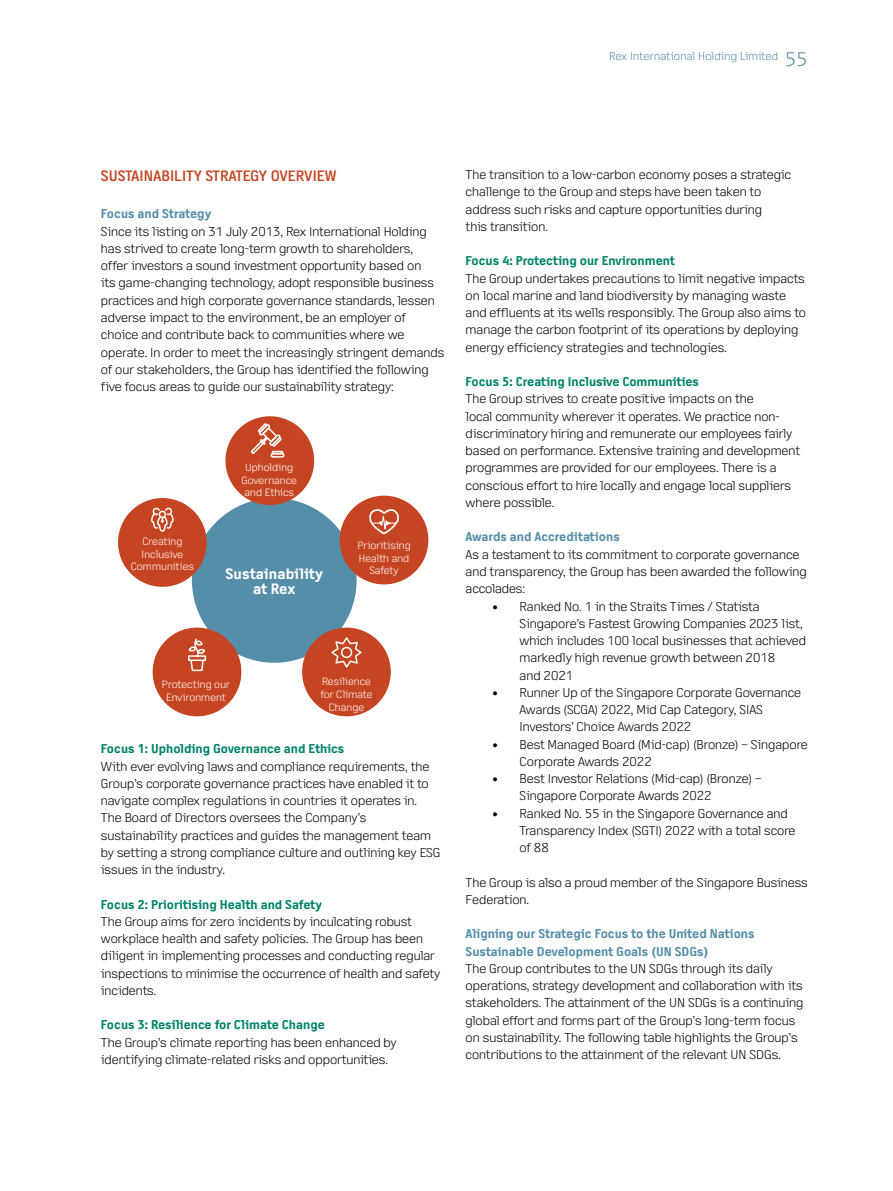
<style>
.page{position:relative;width:893px;height:1191px;background:#fff}
.page>*{position:absolute;margin:0;border:0;box-sizing:border-box;transform-origin:0 0}
.t1{font:300 19.5px "Access";color:#558ea8}
.t2{font:600 15px "Access";color:#c54522}
.t3{font:700 15px/15px "Access";letter-spacing:.005em;color:#fff;text-align:center}
.t4{font:300 12.75px/17.2px "Access";color:#000}
.t5{font:700 12.75px "Access";color:#008469}
.t6{font:700 12.75px/17.2px "Access";color:#558ea8}
.t7{font:300 11.25px "Access";letter-spacing:.015em;color:#558ea8}
.t8{font:300 10.5px/12.6px "Access";letter-spacing:.01em;color:#fff;text-align:center}
</style>
<div class="page">
<div style="left:192px;top:498px;width:165px;height:165px;background:#558ea8;border-radius:50%"></div>
<div style="left:153px;top:627px;width:88px;height:89px;background:#c54522;border-radius:50%"></div>
<svg style="left:188px;top:638px;width:18px;height:34px"></svg>
<div style="left:118px;top:498px;width:89px;height:89px;background:#c54522;border-radius:50%"></div>
<svg style="left:151px;top:507px;width:23px;height:25px"></svg>
<div style="left:340px;top:495px;width:88px;height:89px;background:#c54522;border-radius:50%"></div>
<svg style="left:369px;top:509px;width:30px;height:26px"></svg>
<div style="left:225px;top:416px;width:89px;height:89px;background:#c54522;border-radius:50%"></div>
<div style="left:271px;top:453px;width:13px;height:4px;border:2px solid #fff;border-radius:2px"></div>
<svg style="left:250px;top:423px;width:33px;height:32px"></svg>
<div style="left:302px;top:627px;width:89px;height:89px;background:#c54522;border-radius:50%"></div>
<svg style="left:331px;top:637px;width:31px;height:31px"></svg>
<p class="t7" style="left:609px;top:49px;width:171px">Rex International Holding Limited</p>
<h1 class="t1" style="left:785px;top:49px;width:24px">55</h1>
<p class="t2" style="left:101px;top:168px;width:237px">SUSTAINABILITY STRATEGY OVERVIEW</p>
<p class="t6" style="left:101px;top:205px;width:112px">Focus and Strategy</p>
<p class="t4" style="left:101px;top:223px;width:345px">Since its listing on 31 July 2013, Rex International Holding has strived to create long-term growth to shareholders,<br>offer investors a sound investment opportunity based on<br>its game-changing technology, adopt responsible business practices and high corporate governance standards, lessen adverse impact to the environment, be an employer of choice and contribute back to communities where we operate. In order to meet the increasingly stringent demands of our stakeholders, the Group has identified the following five focus areas to guide our sustainability strategy:</p>
<p class="t8" style="left:241px;top:461px;width:57px">Upholding<br>Governance and Ethics</p>
<p class="t8" style="left:131px;top:535px;width:64px">Creating<br>Inclusive<br>Communities</p>
<p class="t8" style="left:357px;top:539px;width:55px">Prioritising<br>Health and<br>Safety</p>
<p class="t3" style="left:226px;top:567px;width:99px">Sustainability at Rex</p>
<p class="t8" style="left:320px;top:675px;width:54px">Resilience for Climate<br>Change</p>
<p class="t5" style="left:101px;top:742px;width:245px">Focus 1: Upholding Governance and Ethics</p>
<p class="t4" style="left:101px;top:757px;width:341px">With ever evolving laws and compliance requirements, the Group’s corporate governance practices have enabled it to navigate complex regulations in countries it operates in.<br>The Board of Directors oversees the Company’s sustainability practices and guides the management team by setting a strong compliance culture and outlining key ESG issues in the industry.</p>
<p class="t5" style="left:101px;top:897px;width:223px">Focus 2: Prioritising Health and Safety</p>
<p class="t4" style="left:101px;top:912px;width:341px">The Group aims for zero incidents by inculcating robust workplace health and safety policies. The Group has been diligent in implementing processes and conducting regular inspections to minimise the occurrence of health and safety incidents.</p>
<p class="t5" style="left:101px;top:1018px;width:226px">Focus 3: Resilience for Climate Change</p>
<p class="t4" style="left:101px;top:1033px;width:297px">The Group’s climate reporting has been enhanced by identifying climate-related risks and opportunities.</p>
<p class="t8" style="left:162px;top:678px;width:70px">Protecting our<br>Environment</p>
<p class="t4" style="left:466px;top:166px;width:327px">The transition to a low-carbon economy poses a strategic challenge to the Group and steps have been taken to address such risks and capture opportunities during<br>this transition.</p>
<p class="t5" style="left:466px;top:254px;width:211px">Focus 4: Protecting our Environment</p>
<p class="t4" style="left:466px;top:269px;width:342px">The Group undertakes precautions to limit negative impacts on local marine and land biodiversity by managing waste and effluents at its wells responsibly. The Group also aims to manage the carbon footprint of its operations by deploying energy efficiency strategies and technologies.</p>
<p class="t5" style="left:466px;top:375px;width:235px">Focus 5: Creating Inclusive Communities</p>
<p class="t4" style="left:466px;top:390px;width:336px">The Group strives to create positive impacts on the<br>local community wherever it operates. We practice non&shy;discriminatory hiring and remunerate our employees fairly based on performance. Extensive training and development programmes are provided for our employees. There is a conscious effort to hire locally and engage local suppliers where possible.</p>
<p class="t6" style="left:466px;top:528px;width:156px">Awards and Accreditations</p>
<p class="t4" style="left:466px;top:545px;width:343px">As a testament to its commitment to corporate governance and transparency, the Group has been awarded the following accolades:</p>
<p class="t4" style="left:520px;top:597px;width:288px;text-indent:-27px">• Ranked No. 1 in the Straits Times / Statista Singapore’s Fastest Growing Companies 2023 list, which includes 100 local businesses that achieved markedly high revenue growth between 2018<br>and 2021</p>
<p class="t4" style="left:520px;top:683px;width:283px;text-indent:-27px">• Runner Up of the Singapore Corporate Governance<br>Awards (SCGA) 2022, Mid Cap Category, SIAS<br>Investors’ Choice Awards 2022</p>
<p class="t4" style="left:520px;top:735px;width:290px;text-indent:-27px">• Best Managed Board (Mid-cap) (Bronze) – Singapore<br>Corporate Awards 2022</p>
<p class="t4" style="left:520px;top:770px;width:243px;text-indent:-27px">• Best Investor Relations (Mid-cap) (Bronze) –<br>Singapore Corporate Awards 2022</p>
<p class="t4" style="left:520px;top:804px;width:277px;text-indent:-27px">• Ranked No. 55 in the Singapore Governance and<br>Transparency Index (SGTI) 2022 with a total score of 88</p>
<p class="t4" style="left:466px;top:873px;width:344px">The Group is also a proud member of the Singapore Business<br>Federation.</p>
<p class="t6" style="left:466px;top:925px;width:291px">Aligning our Strategic Focus to the United Nations<br>Sustainable Development Goals (UN SDGs)</p>
<p class="t4" style="left:466px;top:960px;width:339px">The Group contributes to the UN SDGs through its daily operations, strategy development and collaboration with its stakeholders. The attainment of the UN SDGs is a continuing global effort and forms part of the Group’s long-term focus on sustainability. The following table highlights the Group’s contributions to the attainment of the relevant UN SDGs.</p>
</div>
